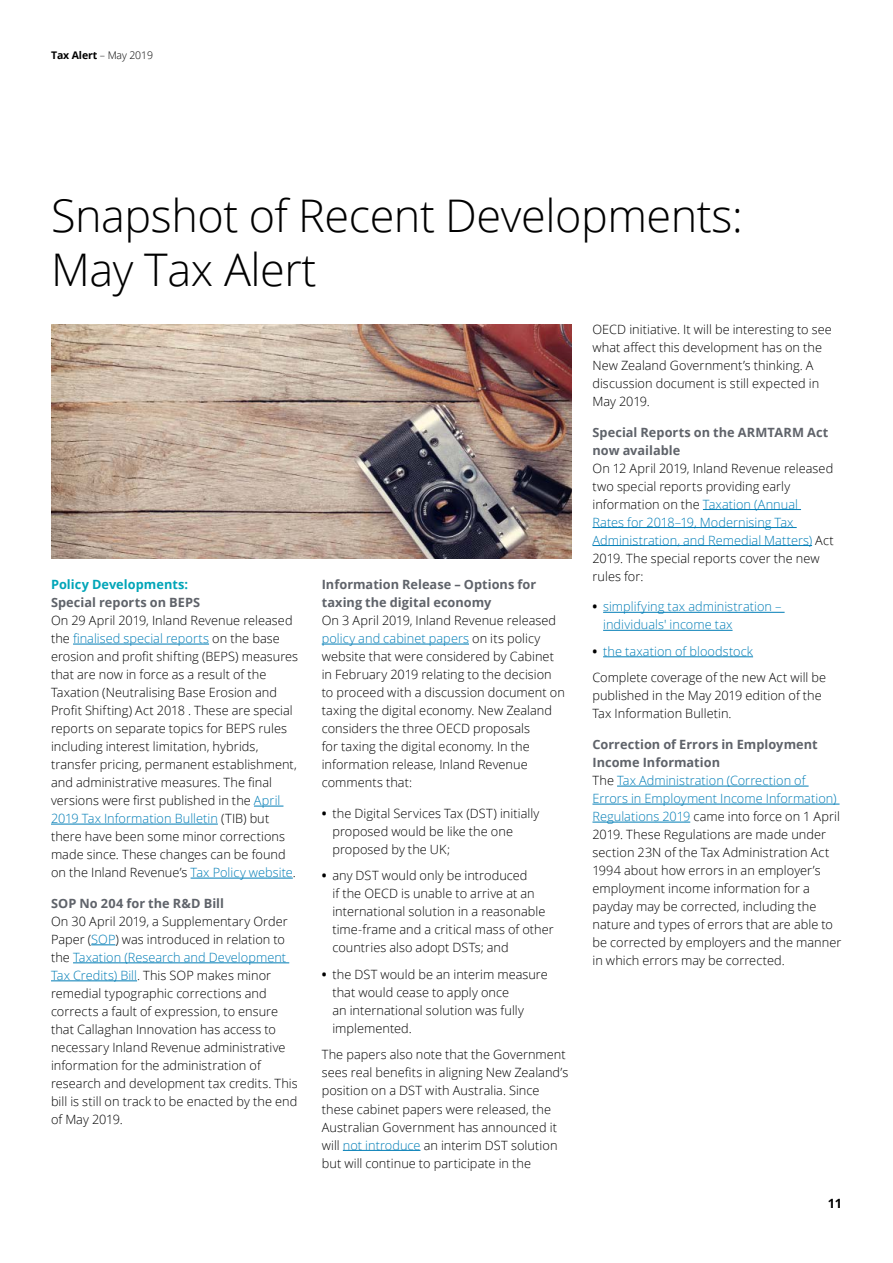
<style>
.page{position:relative;width:893px;height:1263px;background:#fff}
.page>*{position:absolute;margin:0;border:0;box-sizing:border-box;transform-origin:0 0}
.t1{font:300 45px/54px "Open Sans";letter-spacing:-.01em;color:#000}
.t2{font:300 12.75px/18px "Open Sans";letter-spacing:.005em;color:#000}
.t3{font:700 12.75px/18px "Open Sans";letter-spacing:.005em;color:#5f636a}
.t4{font:300 12.75px/18px "Open Sans";letter-spacing:.005em;color:#007db6}
.t5{font:700 12.75px "Open Sans";letter-spacing:.005em;color:#00a5b8}
.t6{font:700 12.75px "Open Sans";color:#000}
.t7{font:700 10.5px "Open Sans";letter-spacing:-.01em;color:#000}
.s1{font-weight:300}
.s2{color:#007db6}
.s3{font-weight:700}
.s4{font-weight:700;color:#000}
.s5{font-weight:700;color:#5f636a}
</style>
<div class="page">
<hr style="left:73px;top:644px;width:136px;height:1px;background:#007db6">
<svg style="left:254px;top:806px;width:29px;height:1px"></svg>
<hr style="left:51px;top:824px;width:167px;height:1px;background:#007db6">
<hr style="left:191px;top:878px;width:102px;height:1px;background:#007db6">
<svg style="left:91px;top:944px;width:24px;height:1px"></svg>
<hr style="left:73px;top:962px;width:216px;height:1px;background:#007db6">
<hr style="left:51px;top:980px;width:86px;height:1px;background:#007db6">
<hr style="left:322px;top:644px;width:147px;height:1px;background:#007db6">
<hr style="left:343px;top:1150px;width:77px;height:1px;background:#007db6">
<hr style="left:703px;top:509px;width:98px;height:1px;background:#007db6">
<hr style="left:592px;top:527px;width:205px;height:1px;background:#007db6">
<hr style="left:592px;top:545px;width:220px;height:1px;background:#007db6">
<hr style="left:603px;top:612px;width:182px;height:1px;background:#007db6">
<hr style="left:603px;top:630px;width:130px;height:1px;background:#007db6">
<hr style="left:603px;top:656px;width:150px;height:1px;background:#007db6">
<hr style="left:617px;top:786px;width:192px;height:1px;background:#007db6">
<hr style="left:592px;top:804px;width:247px;height:1px;background:#007db6">
<hr style="left:592px;top:822px;width:98px;height:1px;background:#007db6">
<img style="left:51px;top:324px;width:520px;height:234px">
<p class="t7" style="left:51px;top:48px;width:104px">Tax Alert <span class="s1">– May 2019</span></p>
<h1 class="t1" style="left:51px;top:187px;width:693px">Snapshot of Recent Developments:<br>May Tax Alert</h1>
<p class="t5" style="left:51px;top:575px;width:139px">Policy Developments:</p>
<p class="t3" style="left:51px;top:593px;width:151px">Special reports on BEPS</p>
<p class="t2" style="left:51px;top:611px;width:249px">On 29 April 2019, Inland Revenue released the <span class="s2">finalised special reports</span> on the base erosion and profit shifting (BEPS) measures that are now in force as a result of the Taxation (Neutralising Base Erosion and Profit Shifting) Act 2018 . These are special reports on separate topics for BEPS rules including interest limitation, hybrids, transfer pricing, permanent establishment, and administrative measures. The final versions were first published in the <span class="s2">April 2019 Tax Information Bulletin</span> (TIB) but there have been some minor corrections made since. These changes can be found on the Inland Revenue’s <span class="s2">Tax Policy website</span>.</p>
<p class="t3" style="left:51px;top:894px;width:174px">SOP No 204 for the R&amp;D Bill</p>
<p class="t2" style="left:51px;top:912px;width:248px">On 30 April 2019, a Supplementary Order Paper (<span class="s2">SOP</span>) was introduced in relation to the <span class="s2">Taxation (Research and Development Tax Credits) Bill</span>. This SOP makes minor remedial typographic corrections and corrects a fault of expression, to ensure that Callaghan Innovation has access to necessary Inland Revenue administrative information for the administration of research and development tax credits. This bill is still on track to be enacted by the end of May 2019.</p>
<p class="t3" style="left:322px;top:575px;width:216px">Information Release – Options for taxing the digital economy</p>
<p class="t2" style="left:322px;top:611px;width:245px">On 3 April 2019, Inland Revenue released <span class="s2">policy and cabinet papers</span> on its policy website that were considered by Cabinet in February 2019 relating to the decision to proceed with a discussion document on taxing the digital economy. New Zealand considers the three OECD proposals<br>for taxing the digital economy. In the information release, Inland Revenue comments that:</p>
<p class="t2" style="left:332px;top:804px;width:209px;text-indent:-11px"><span class="s3">•</span> the Digital Services Tax (DST) initially proposed would be like the one proposed by the UK;</p>
<p class="t2" style="left:332px;top:866px;width:223px;text-indent:-11px"><span class="s3">•</span> any DST would only be introduced<br>if the OECD is unable to arrive at an international solution in a reasonable time-frame and a critical mass of other countries also adopt DSTs; and</p>
<p class="t2" style="left:332px;top:965px;width:217px;text-indent:-11px"><span class="s3">•</span> the DST would be an interim measure that would cease to apply once<br>an international solution was fully implemented.</p>
<p class="t2" style="left:322px;top:1045px;width:248px">The papers also note that the Government sees real benefits in aligning New Zealand’s position on a DST with Australia. Since these cabinet papers were released, the Australian Government has announced it will <span class="s2">not introduce</span> an interim DST solution but will continue to participate in the</p>
<p class="t2" style="left:592px;top:320px;width:241px">OECD initiative. It will be interesting to see what affect this development has on the New Zealand Government’s thinking. A discussion document is still expected in May 2019.</p>
<p class="t3" style="left:592px;top:423px;width:238px">Special Reports on the ARMTARM Act now available</p>
<p class="t2" style="left:592px;top:459px;width:243px">On 12 April 2019, Inland Revenue released two special reports providing early information on the <span class="s2">Taxation (Annual<br>Rates for 2018–19, Modernising Tax Administration, and Remedial Matters)</span> Act 2019. The special reports cover the new rules for:</p>
<p class="t4" style="left:603px;top:597px;width:180px;text-indent:-11px"><span class="s4">•</span> simplifying tax administration – individuals' income tax</p>
<p class="t2" style="left:592px;top:638px;width:235px;line-height:26.5px"><span class="s3">•</span> <span class="s2">the taxation of bloodstock<br></span>Complete coverage of the new Act will be</p>
<p class="t2" style="left:592px;top:686px;width:231px">published in the May 2019 edition of the<br>Tax Information Bulletin.</p>
<p class="t2" style="left:592px;top:735px;width:250px"><span class="s5">Correction of Errors in Employment Income Information<br></span>The <span class="s2">Tax Administration (Correction of Errors in Employment Income Information)<br>Regulations 2019</span> came into force on 1 April 2019. These Regulations are made under section 23N of the Tax Administration Act 1994 about how errors in an employer’s employment income information for a payday may be corrected, including the nature and types of errors that are able to be corrected by employers and the manner in which errors may be corrected.</p>
<p class="t6" style="left:828px;top:1195px;width:16px">11</p>
</div>
